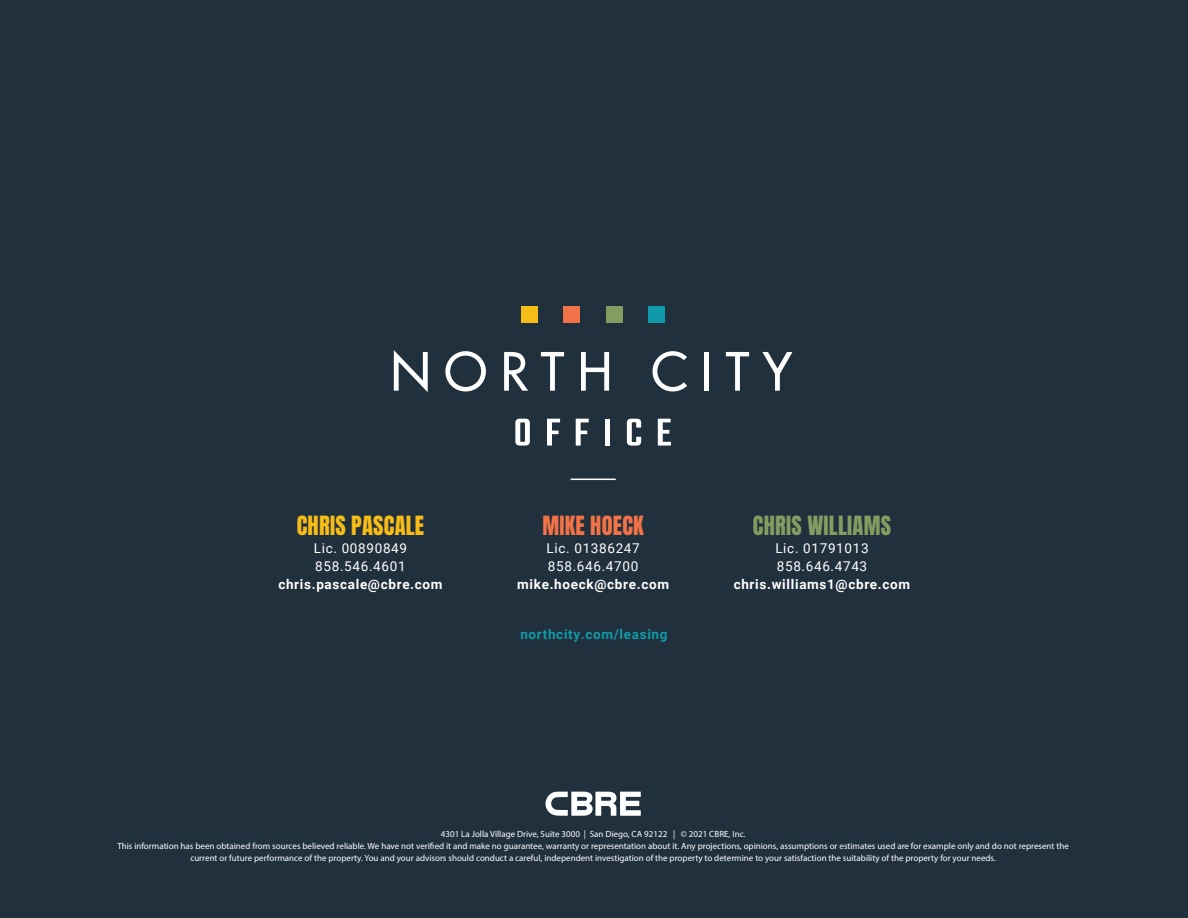
<style>
.page{position:relative;width:1188px;height:918px;background:#21303d}
.page>*{position:absolute;margin:0;border:0;box-sizing:border-box;transform-origin:0 0}
.t1{font:22.5px "Anton";letter-spacing:.01em;color:#829c61}
.t2{font:22.5px "Anton";letter-spacing:.01em;color:#f6bd17}
.t3{font:22.5px "Anton";letter-spacing:.01em;color:#f27347}
.t4{font:13.5px/18px "Roboto";letter-spacing:.05em;color:#fff}
.t5{font:700 13.5px "Roboto";letter-spacing:.05em;color:#fff}
.t6{font:700 13.5px "Roboto";letter-spacing:.05em;color:#109aa9}
.t7{font:9px/12px "Myriad Pro";color:#fff;text-align:center}
</style>
<div class="page">
<svg style="left:546px;top:792px;width:95px;height:24px"></svg>
<svg style="left:394px;top:350px;width:34px;height:42px"></svg>
<svg style="left:445px;top:351px;width:41px;height:40px"></svg>
<svg style="left:653px;top:351px;width:34px;height:40px"></svg>
<svg style="left:504px;top:352px;width:24px;height:39px"></svg>
<svg style="left:541px;top:352px;width:23px;height:39px"></svg>
<svg style="left:581px;top:352px;width:28px;height:39px"></svg>
<div style="left:704px;top:352px;width:5px;height:39px;background:#fff"></div>
<svg style="left:726px;top:352px;width:23px;height:39px"></svg>
<svg style="left:762px;top:352px;width:30px;height:39px"></svg>
<svg style="left:515px;top:419px;width:15px;height:27px"></svg>
<svg style="left:547px;top:419px;width:13px;height:27px"></svg>
<svg style="left:576px;top:419px;width:13px;height:27px"></svg>
<div style="left:605px;top:419px;width:5px;height:27px;background:#fff"></div>
<svg style="left:627px;top:419px;width:14px;height:27px"></svg>
<svg style="left:658px;top:419px;width:13px;height:27px"></svg>
<div style="left:522px;top:306px;width:16px;height:17px;background:#f6bd17"></div>
<div style="left:606px;top:306px;width:17px;height:17px;background:#829c61"></div>
<div style="left:564px;top:306px;width:16px;height:17px;background:#f27347"></div>
<div style="left:648px;top:306px;width:17px;height:17px;background:#109aa9"></div>
<hr style="left:571px;top:479px;width:45px;height:1px;background:#fff">
<h1 class="t2" style="left:297px;top:514px;width:129px">CHRIS PASCALE</h1>
<h2 class="t4" style="left:314px;top:539px;width:95px">Lic. 00890849<br>858.546.4601</h2>
<h2 class="t5" style="left:278px;top:575px;width:166px">chris.pascale@cbre.com</h2>
<h1 class="t3" style="left:542px;top:514px;width:103px">MIKE HOECK</h1>
<h2 class="t4" style="left:547px;top:539px;width:95px">Lic. 01386247<br>858.646.4700</h2>
<h2 class="t5" style="left:517px;top:575px;width:153px">mike.hoeck@cbre.com</h2>
<h2 class="t6" style="left:520px;top:625px;width:149px">northcity.com/leasing</h2>
<h1 class="t1" style="left:753px;top:514px;width:140px">CHRIS WILLIAMS</h1>
<h2 class="t4" style="left:775px;top:539px;width:95px">Lic. 01791013<br>858.646.4743</h2>
<h2 class="t5" style="left:734px;top:575px;width:178px">chris.williams1@cbre.com</h2>
<p class="t7" style="left:117px;top:828px;width:953px">4301 La Jolla Village Drive, Suite 3000 | San Diego, CA 92122 | © 2021 CBRE, Inc.<br>This information has been obtained from sources believed reliable. We have not verified it and make no guarantee, warranty or representation about it. Any projections, opinions, assumptions or estimates used are for example only and do not represent the current or future performance of the property. You and your advisors should conduct a careful, independent investigation of the property to determine to your satisfaction the suitability of the property for your needs.</p>
</div>
